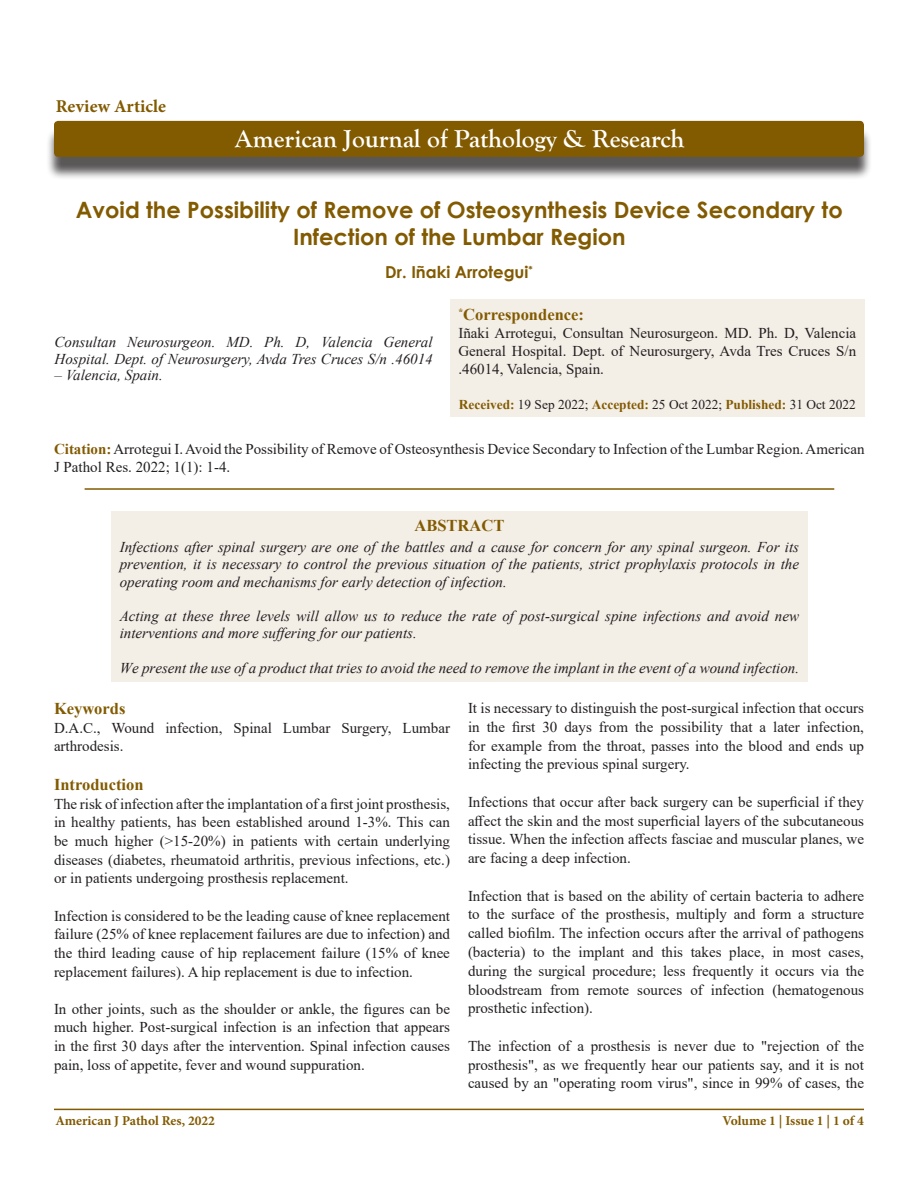
<style>
.page{position:relative;width:918px;height:1188px;background:#fff}
.page>*{position:absolute;margin:0;border:0;box-sizing:border-box;transform-origin:0 0}
.t1{font:700 25.5px "Goudy Old Style T";color:#fff}
.t2{font:700 22.5px/27px "Century Gothic";color:#825a00;text-align:center}
.t3{font:700 18px "Minion Pro";letter-spacing:.005em;color:#825a00}
.Heading{font:700 16.5px "Times New Roman";color:#825a00}
.t4{font:700 16.5px "Century Gothic";color:#825a00}
.t5{font:15px/18.8px "Times New Roman";color:#231f20;text-align:justify}
.t6{font:italic 15px/17.2px "Times New Roman";color:#231f20}
.t7{font:13.5px "Times New Roman";color:#231f20}
.t8{font:700 13.5px "Minion Pro";color:#825a00}
.s1{font-weight:700;color:#825a00}
</style>
<div class="page">
<hr style="left:54px;top:1109px;width:810px;height:1px;background:#825a00">
<div style="left:46px;top:128px;width:826px;height:52px;background:#231f20;opacity:.75"></div>
<div style="left:54px;top:121px;width:810px;height:36px;background:#825a00;border-radius:4px"></div>
<hr style="left:85px;top:488px;width:749px;height:2px;background:#825a00">
<div style="left:111px;top:511px;width:697px;height:170px;background:#f3eee6"></div>
<div style="left:450px;top:300px;width:415px;height:117px;background:#f3eee6"></div>
<p class="t3" style="left:56px;top:93px;width:112px">Review Article</p>
<p class="t1" style="left:235px;top:124px;width:451px">American Journal of Pathology &amp; Research</p>
<p class="t2" style="left:76px;top:195px;width:768px">Avoid the Possibility of Remove of Osteosynthesis Device Secondary to<br>Infection of the Lumbar Region</p>
<p class="t4" style="left:385px;top:260px;width:149px">Dr. Iñaki Arrotegui<sup>*</sup></p>
<p class="t6" style="left:55px;top:334px;width:380px;line-height:16.5px">Consultan Neurosurgeon. MD. Ph. D, Valencia General<br>Hospital. Dept. of Neurosurgery, Avda Tres Cruces S/n .46014</p>
<p class="t6" style="left:55px;top:366px;width:110px">– Valencia, Spain.</p>
<p class="Heading" style="left:459px;top:303px;width:127px"><sup>*</sup>Correspondence:</p>
<p class="t5" style="left:459px;top:324px;width:399px;line-height:18px">Iñaki Arrotegui, Consultan Neurosurgeon. MD. Ph. D, Valencia General Hospital. Dept. of Neurosurgery, Avda Tres Cruces S/n .46014, Valencia, Spain.</p>
<p class="t7" style="left:459px;top:395px;width:398px"><span class="s1">Received:</span> 19 Sep 2022; <span class="s1">Accepted:</span> 25 Oct 2022; <span class="s1">Published:</span> 31 Oct 2022</p>
<p class="t5" style="left:54px;top:439px;width:812px;line-height:18px"><span class="s1">Citation:</span>Arrotegui I. Avoid the Possibility of Remove of Osteosynthesis Device Secondary to Infection of the Lumbar Region. American<br>J Pathol Res. 2022; 1(1): 1-4.</p>
<p class="Heading" style="left:415px;top:513px;width:91px">ABSTRACT</p>
<p class="t6" style="left:120px;top:538px;width:681px;text-align:justify">Infections after spinal surgery are one of the battles and a cause for concern for any spinal surgeon. For its prevention, it is necessary to control the previous situation of the patients, strict prophylaxis protocols in the operating room and mechanisms for early detection of infection.</p>
<p class="t6" style="left:120px;top:607px;width:681px">Acting at these three levels will allow us to reduce the rate of post-surgical spine infections and avoid new interventions and more suffering for our patients.</p>
<p class="t6" style="left:120px;top:659px;width:681px">We present the use of a product that tries to avoid the need to remove the implant in the event of a wound infection.</p>
<p class="Heading" style="left:54px;top:696px;width:73px">Keywords</p>
<p class="t5" style="left:54px;top:718px;width:398px">D.A.C., Wound infection, Spinal Lumbar Surgery, Lumbar arthrodesis.</p>
<p class="Heading" style="left:54px;top:773px;width:91px">Introduction</p>
<p class="t5" style="left:54px;top:794px;width:398px">The risk of infection after the implantation of a first joint prosthesis, in healthy patients, has been established around 1-3%. This can be much higher (&gt;15-20%) in patients with certain underlying diseases (diabetes, rheumatoid arthritis, previous infections, etc.) or in patients undergoing prosthesis replacement.</p>
<p class="t5" style="left:54px;top:906px;width:398px">Infection is considered to be the leading cause of knee replacement failure (25% of knee replacement failures are due to infection) and the third leading cause of hip replacement failure (15% of knee replacement failures). A hip replacement is due to infection.</p>
<p class="t5" style="left:54px;top:999px;width:398px">In other joints, such as the shoulder or ankle, the figures can be much higher. Post-surgical infection is an infection that appears in the first 30 days after the intervention. Spinal infection causes pain, loss of appetite, fever and wound suppuration.</p>
<p class="t5" style="left:468px;top:698px;width:398px">It is necessary to distinguish the post-surgical infection that occurs in the first 30 days from the possibility that a later infection, for example from the throat, passes into the blood and ends up infecting the previous spinal surgery.</p>
<p class="t5" style="left:468px;top:792px;width:398px">Infections that occur after back surgery can be superficial if they affect the skin and the most superficial layers of the subcutaneous tissue. When the infection affects fasciae and muscular planes, we are facing a deep infection.</p>
<p class="t5" style="left:468px;top:886px;width:398px">Infection that is based on the ability of certain bacteria to adhere to the surface of the prosthesis, multiply and form a structure called biofilm. The infection occurs after the arrival of pathogens (bacteria) to the implant and this takes place, in most cases, during the surgical procedure; less frequently it occurs via the bloodstream from remote sources of infection (hematogenous prosthetic infection).</p>
<p class="t5" style="left:468px;top:1036px;width:398px">The infection of a prosthesis is never due to "rejection of the prosthesis", as we frequently hear our patients say, and it is not caused by an "operating room virus", since in 99% of cases, the</p>
<p class="t8" style="left:55px;top:1111px;width:161px">American J Pathol Res, 2022</p>
<p class="t8" style="left:722px;top:1112px;width:143px">Volume 1 | Issue 1 | 1 of 4</p>
</div>
